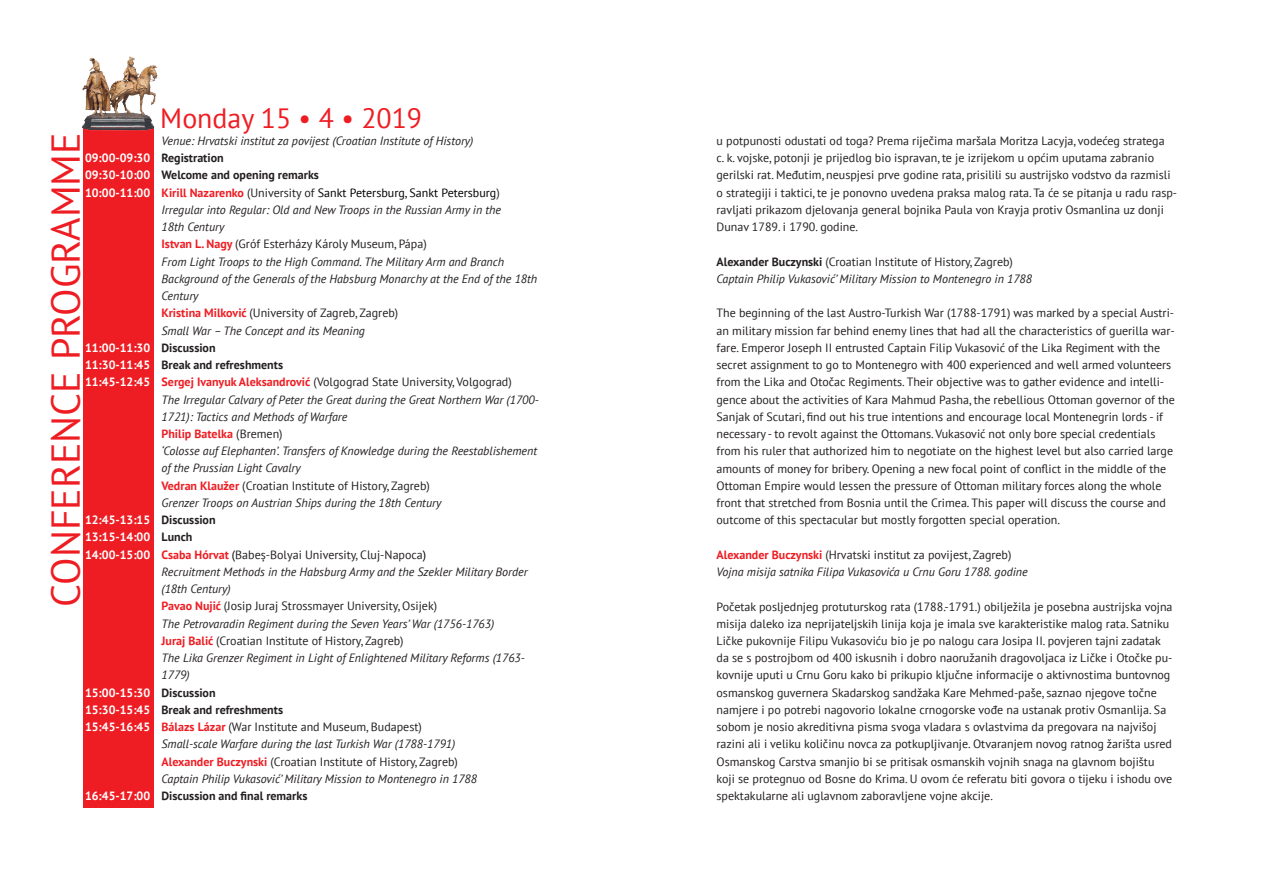
<style>
.page{position:relative;width:1263px;height:893px;background:#fff}
.page>*{position:absolute;margin:0;border:0;box-sizing:border-box;transform-origin:0 0}
.t1{font:40.2px "PT Sans";color:#ee1d23}
.t2{font:27.9px "PT Sans";color:#ee1d23}
.t3{font:12px/17.2px "PT Sans";color:#231f20}
.t4{font:italic 12px/17.2px "PT Sans";color:#231f20}
.t5{font:700 12px "PT Sans";color:#231f20}
.t6{font:700 12px "PT Sans";color:#fff}
.t7{font:12px "PT Sans";color:#000001}
.t8{font:700 12px "PT Sans";color:#ee1d23}
.s1{color:#fff}
.s2{font-weight:700;color:#fff}
.s3{font-weight:700;color:#ee1d23}
.s4{color:#231f20}
.s5{font-weight:400;color:#231f20}
.s6{color:#000001}
.s7{font-weight:700;font-style:normal}
.s8{font-style:normal}
.s9{font-weight:700;font-style:normal;color:#ee1d23}
</style>
<div class="page">
<div style="left:83px;top:127px;width:70px;height:680px;background:#ee1d23"></div>
<img style="left:82px;top:56px;width:76px;height:75px">
<h2 class="t2" style="left:160px;top:100px;width:263px">Monday 15 • 4 • 2019</h2>
<h1 class="t1" style="left:40px;top:607px;width:476px;rotate:-90deg">CONFERENCE PROGRAMME</h1>
<p class="t4" style="left:162px;top:132px;width:313px">Venue: Hrvatski institut za povijest (Croatian Institute of History)</p>
<p class="t5" style="left:85px;top:150px;width:140px"><span class="s1">09:00-09:30</span> Registration</p>
<p class="t5" style="left:85px;top:167px;width:235px"><span class="s1">09:30-10:00</span> Welcome and opening remarks</p>
<p class="t7" style="left:85px;top:185px;width:416px"><span class="s2">10:00-11:00</span> <span class="s3">Kirill Nazarenko</span> <span class="s4">(University of</span> Sankt Petersburg, Sankt Petersburg<span class="s4">)</span></p>
<p class="t4" style="left:162px;top:201px;width:341px">Irregular into Regular: Old and New Troops in the Russian Army in the</p>
<p class="t4" style="left:162px;top:218px;width:64px">18th Century</p>
<p class="t3" style="left:162px;top:235px;width:267px"><span class="s3">Istvan L. Nagy</span> (Gróf Esterházy Károly Museum, Pápa)</p>
<p class="t4" style="left:162px;top:252px;width:344px">From Light Troops to the High Command. The Military Arm and Branch</p>
<p class="t4" style="left:162px;top:270px;width:377px">Background of the Generals of the Habsburg Monarchy at the End of the 18th</p>
<p class="t4" style="left:162px;top:287px;width:38px">Century</p>
<p class="t3" style="left:162px;top:304px;width:238px"><span class="s3">Kristina Milković</span> (University of Zagreb, Zagreb)</p>
<p class="t4" style="left:162px;top:321px;width:205px">Small War – The Concept and its Meaning</p>
<p class="t6" style="left:85px;top:340px;width:132px">11:00-11:30 <span class="s4">Discussion</span></p>
<p class="t5" style="left:85px;top:357px;width:200px"><span class="s1">11:30-11:45</span> Break and refreshments</p>
<p class="t3" style="left:85px;top:373px;width:428px"><span class="s2">11:45-12:45</span> <span class="s3">Sergej Ivanyuk Aleksandrović</span> (Volgograd State University, Volgograd)</p>
<p class="t4" style="left:162px;top:390px;width:379px">The Irregular Calvary of Peter the Great during the Great Northern War (1700-</p>
<p class="t4" style="left:162px;top:408px;width:187px">1721): Tactics and Methods of Warfare</p>
<p class="t8" style="left:162px;top:426px;width:123px">Philip Batelka <span class="s5">(Bremen)</span></p>
<p class="t4" style="left:162px;top:442px;width:377px">‘Colosse auf Elephanten’. Transfers of Knowledge during the Reestablishement</p>
<p class="t4" style="left:162px;top:459px;width:141px">of the Prussian Light Cavalry</p>
<p class="t3" style="left:162px;top:477px;width:270px"><span class="s3">Vedran Klaužer</span> (Croatian Institute of History, Zagreb)</p>
<p class="t4" style="left:162px;top:494px;width:281px">Grenzer Troops on Austrian Ships during the 18th Century</p>
<p class="t6" style="left:85px;top:512px;width:132px">12:45-13:15 <span class="s4">Discussion</span></p>
<p class="t6" style="left:85px;top:529px;width:109px">13:15-14:00 <span class="s4">Lunch</span></p>
<p class="t3" style="left:85px;top:546px;width:343px"><span class="s2">14:00-15:00</span> <span class="s3">Csaba Hórvat</span> <span class="s6">(</span>Babeș-Bolyai University, Cluj-Napoca<span class="s6">)</span></p>
<p class="t4" style="left:162px;top:563px;width:368px">Recruitment Methods in the Habsburg Army and the Szekler Military Border</p>
<p class="t4" style="left:162px;top:580px;width:71px">(18th Century)</p>
<p class="t3" style="left:162px;top:597px;width:277px"><span class="s3">Pavao Nujić</span> (Josip Juraj Strossmayer University, Osijek)</p>
<p class="t4" style="left:162px;top:615px;width:334px">The Petrovaradin Regiment during the Seven Years’ War (1756-1763)</p>
<p class="t3" style="left:162px;top:632px;width:244px"><span class="s3">Juraj Balić</span> (Croatian Institute of History, Zagreb)</p>
<p class="t4" style="left:162px;top:649px;width:365px">The Lika Grenzer Regiment in Light of Enlightened Military Reforms (1763-</p>
<p class="t4" style="left:162px;top:666px;width:30px">1779)</p>
<p class="t6" style="left:85px;top:684px;width:132px">15:00-15:30 <span class="s4">Discussion</span></p>
<p class="t5" style="left:85px;top:702px;width:200px"><span class="s1">15:30-15:45</span> Break and refreshments</p>
<p class="t3" style="left:85px;top:718px;width:338px"><span class="s2">15:45-16:45</span> <span class="s3">Bálazs Lázar</span> (War Institute and Museum, Budapest)</p>
<p class="t4" style="left:162px;top:735px;width:295px">Small-scale Warfare during the last Turkish War (1788-1791)</p>
<p class="t3" style="left:162px;top:752px;width:298px"><span class="s3">Alexander Buczynski</span> (Croatian Institute of History, Zagreb)</p>
<p class="t4" style="left:162px;top:770px;width:317px">Captain Philip Vukasović’ Military Mission to Montenegro in 1788</p>
<p class="t5" style="left:85px;top:788px;width:224px"><span class="s1">16:45-17:00</span> Discussion and final remarks</p>
<p class="t3" style="left:716px;top:132px;width:462px">u potpunosti odustati od toga? Prema riječima maršala Moritza Lacyja, vodećeg stratega<br>c. k. vojske, potonji je prijedlog bio ispravan, te je izrijekom u općim uputama zabranio gerilski rat. Međutim, neuspjesi prve godine rata, prisilili su austrijsko vodstvo da razmisli o strategiji i taktici, te je ponovno uvedena praksa malog rata. Ta će se pitanja u radu rasp&shy;ravljati prikazom djelovanja general bojnika Paula von Krayja protiv Osmanlina uz donji Dunav 1789. i 1790. godine.</p>
<p class="t4" style="left:716px;top:252px;width:317px"><span class="s7">Alexander Buczynski</span> <span class="s8">(Croatian Institute of History, Zagreb)<br></span>Captain Philip Vukasović’ Military Mission to Montenegro in 1788</p>
<p class="t3" style="left:716px;top:304px;width:460px">The beginning of the last Austro-Turkish War (1788-1791) was marked by a special Austri&shy;an military mission far behind enemy lines that had all the characteristics of guerilla war&shy;fare. Emperor Joseph II entrusted Captain Filip Vukasović of the Lika Regiment with the secret assignment to go to Montenegro with 400 experienced and well armed volunteers from the Lika and Otočac Regiments. Their objective was to gather evidence and intelli&shy;gence about the activities of Kara Mahmud Pasha, the rebellious Ottoman governor of the Sanjak of Scutari, find out his true intentions and encourage local Montenegrin lords - if necessary - to revolt against the Ottomans. Vukasović not only bore special credentials from his ruler that authorized him to negotiate on the highest level but also carried large amounts of money for bribery. Opening a new focal point of conflict in the middle of the Ottoman Empire would lessen the pressure of Ottoman military forces along the whole front that stretched from Bosnia until the Crimea. This paper will discuss the course and outcome of this spectacular but mostly forgotten special operation.</p>
<p class="t4" style="left:716px;top:546px;width:313px"><span class="s9">Alexander Buczynski</span> <span class="s8">(Hrvatski institut za povijest, Zagreb)<br></span>Vojna misija satnika Filipa Vukasovića u Crnu Goru 1788. godine</p>
<p class="t3" style="left:716px;top:597px;width:457px">Početak posljednjeg protuturskog rata (1788.-1791.) obilježila je posebna austrijska vojna misija daleko iza neprijateljskih linija koja je imala sve karakteristike malog rata. Satniku Ličke pukovnije Filipu Vukasoviću bio je po nalogu cara Josipa II. povjeren tajni zadatak da se s postrojbom od 400 iskusnih i dobro naoružanih dragovoljaca iz Ličke i Otočke pu&shy;kovnije uputi u Crnu Goru kako bi prikupio ključne informacije o aktivnostima buntovnog osmanskog guvernera Skadarskog sandžaka Kare Mehmed-paše, saznao njegove točne namjere i po potrebi nagovorio lokalne crnogorske vođe na ustanak protiv Osmanlija. Sa sobom je nosio akreditivna pisma svoga vladara s ovlastvima da pregovara na najvišoj razini ali i veliku količinu novca za potkupljivanje. Otvaranjem novog ratnog žarišta usred Osmanskog Carstva smanjio bi se pritisak osmanskih vojnih snaga na glavnom bojištu koji se protegnuo od Bosne do Krima. U ovom će referatu biti govora o tijeku i ishodu ove spektakularne ali uglavnom zaboravljene vojne akcije.</p>
</div>
